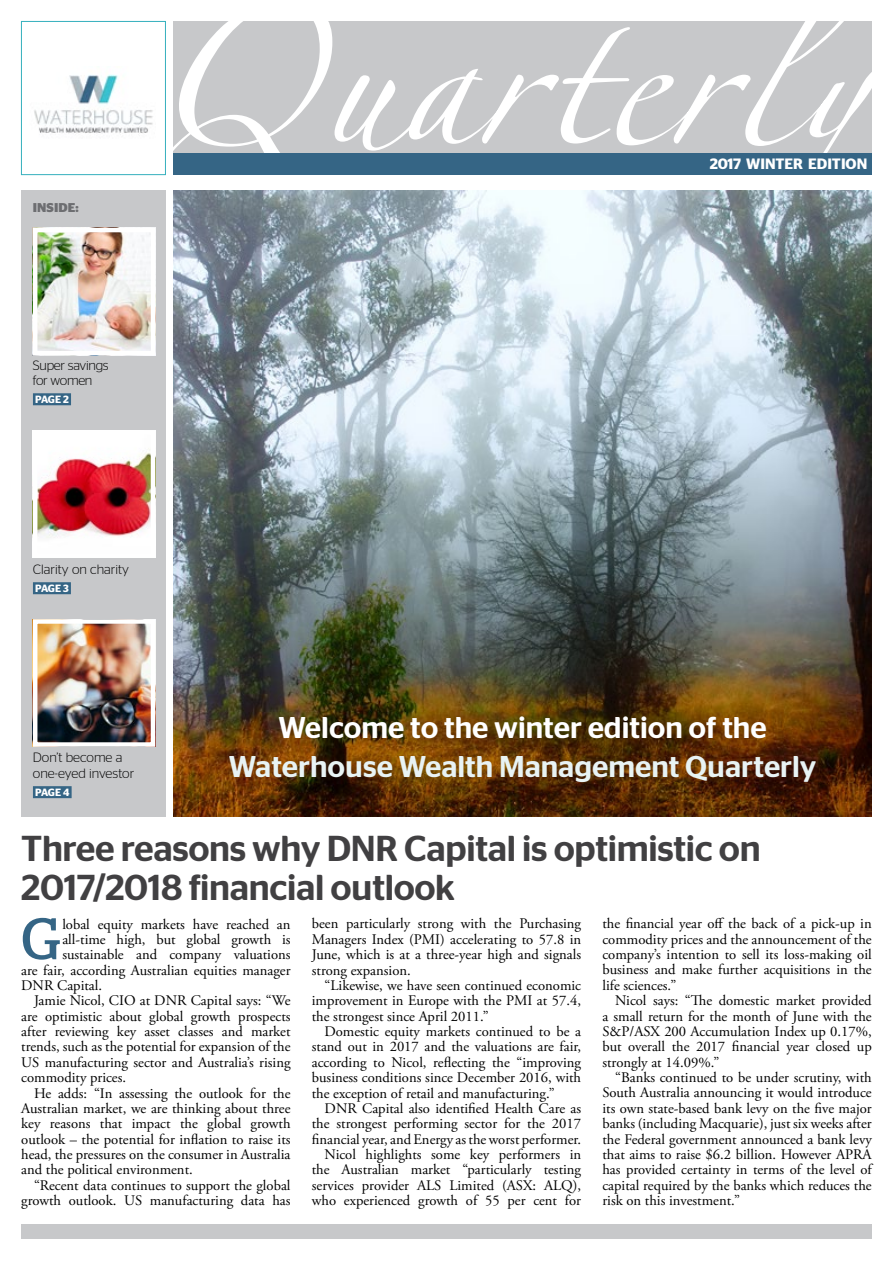
<style>
.page{position:relative;width:893px;height:1263px;background:#fff}
.page>*{position:absolute;margin:0;border:0;box-sizing:border-box;transform-origin:0 0}
.t1{font:58.5px "Stag";color:#356585}
.t2{font:500 36px/39px "Stag Sans";letter-spacing:-.01em;color:#414042}
.t3{font:500 30px "Stag Sans";color:#e8f3f4}
.t4{font:500 30px "Stag Sans";color:#fff}
.t5{font:600 15px "Stag Sans";color:#fff}
.t6{font:14.7px/15.3px "Adobe Garamond Pro";color:#000;text-align:justify}
.t7{font:300 13.5px/16.5px "Stag Sans";color:#000}
.t8{font:300 13.5px/15px "Stag Sans";letter-spacing:-.02em;color:#000}
.t9{font:700 12.75px "Stag Sans";color:#6d6e71}
.t10{font:600 10.5px "Stag Sans";letter-spacing:-.035em;color:#fff}
</style>
<div class="page">
<div style="left:21px;top:1224px;width:851px;height:15px;background:#c7c8ca"></div>
<svg style="left:174px;top:21px;width:698px;height:133px;background:#cecfd1"></svg>
<img style="left:34px;top:74px;width:119px;height:59px">
<div style="left:21px;top:21px;width:145px;height:154px;border:1px solid #35b0bd"></div>
<div style="left:174px;top:154px;width:698px;height:21px;background:#356585"></div>
<div style="left:21px;top:190px;width:145px;height:627px;background:#c7c8ca"></div>
<div style="left:33px;top:393px;width:38px;height:12px;background:#356585"></div>
<img style="left:38px;top:233px;width:112px;height:117px">
<div style="left:33px;top:228px;width:122px;height:127px;border:4px solid #fff"></div>
<div style="left:33px;top:582px;width:38px;height:12px;background:#356585"></div>
<img style="left:38px;top:435px;width:112px;height:118px">
<div style="left:33px;top:430px;width:122px;height:128px;border:4px solid #fff"></div>
<div style="left:33px;top:786px;width:39px;height:12px;background:#356585"></div>
<img style="left:38px;top:624px;width:112px;height:118px">
<div style="left:33px;top:619px;width:122px;height:128px;border:4px solid #fff"></div>
<img style="left:174px;top:190px;width:698px;height:627px">
<p class="t9" style="left:33px;top:200px;width:47px">INSIDE:</p>
<p class="t8" style="left:33px;top:358px;width:77px">Super savings for women</p>
<p class="t10" style="left:35px;top:393px;width:35px">PAGE 2</p>
<p class="t7" style="left:33px;top:561px;width:98px">Clarity on charity</p>
<p class="t10" style="left:35px;top:582px;width:35px">PAGE 3</p>
<p class="t7" style="left:33px;top:749px;width:103px">Don’t become a one‑eyed investor</p>
<p class="t10" style="left:35px;top:786px;width:36px">PAGE 4</p>
<p class="t5" style="left:710px;top:155px;width:159px">2017 WINTER EDITION</p>
<h3 class="t4" style="left:279px;top:710px;width:489px">Welcome to the winter edition of the</h3>
<h3 class="t3" style="left:229px;top:749px;width:589px">Waterhouse Wealth Management Quarterly</h3>
<h2 class="t2" style="left:21px;top:829px;width:741px">Three reasons why DNR Capital is optimistic on<br>2017/2018 financial outlook</h2>
<h1 class="t1" style="left:21px;top:905px;width:41px">G</h1>
<p class="t6" style="left:62px;top:917px;width:230px">lobal equity markets have reached an</p>
<p class="t6" style="left:602px;top:916px;width:271px">the financial year off the back of a pick-up in commodity prices and the announcement of the company’s intention to sell its loss-making oil business and make further acquisitions in the life sciences.”</p>
<p class="t6" style="left:602px;top:993px;width:271px;text-indent:13px">Nicol says: “The domestic market provided a small return for the month of June with the S&amp;P/ASX 200 Accumulation Index up 0.17%, but overall the 2017 financial year closed up strongly at 14.09%.”</p>
<p class="t6" style="left:602px;top:1070px;width:271px;text-indent:13px">“Banks continued to be under scrutiny, with South Australia announcing it would introduce its own state-based bank levy on the five major banks (including Macquarie), just six weeks after the Federal government announced a bank levy that aims to raise $6.2 billion. However APRA has provided certainty in terms of the level of capital required by the banks which reduces the risk on this investment.”</p>
<p class="t6" style="left:312px;top:917px;width:271px">been particularly strong with the Purchasing Managers Index (PMI) accelerating to 57.8 in June, which is at a three-year high and signals strong expansion.</p>
<p class="t6" style="left:312px;top:978px;width:271px;text-indent:13px">“Likewise, we have seen continued economic improvement in Europe with the PMI at 57.4, the strongest since April 2011.”</p>
<p class="t6" style="left:312px;top:1024px;width:271px;text-indent:13px">Domestic equity markets continued to be a stand out in 2017 and the valuations are fair, according to Nicol, reflecting the “improving business conditions since December 2016, with the exception of retail and manufacturing.”</p>
<p class="t6" style="left:312px;top:1101px;width:271px;text-align:right">DNR Capital also identified Health Care as the strongest performing sector for the 2017 financial year, and Energy as the worst performer.<br>Nicol highlights some key performers in the Australian market “particularly testing services provider ALS Limited (ASX: ALQ), who experienced growth of 55 per cent for</p>
<p class="t6" style="left:62px;top:932px;width:230px">all‑time high, but global growth is</p>
<p class="t6" style="left:62px;top:947px;width:230px">sustainable and company valuations</p>
<p class="t6" style="left:21px;top:963px;width:271px">are fair, according Australian equities manager</p>
<p class="t6" style="left:21px;top:978px;width:82px">DNR Capital.</p>
<p class="t6" style="left:34px;top:993px;width:258px">Jamie Nicol, CIO at DNR Capital says: “We</p>
<p class="t6" style="left:21px;top:1009px;width:271px">are optimistic about global growth prospects</p>
<p class="t6" style="left:21px;top:1024px;width:271px">after reviewing key asset classes and market</p>
<p class="t6" style="left:21px;top:1040px;width:271px">trends, such as the potential for expansion of the</p>
<p class="t6" style="left:21px;top:1055px;width:271px">US manufacturing sector and Australia’s rising</p>
<p class="t6" style="left:21px;top:1070px;width:106px">commodity prices.</p>
<p class="t6" style="left:34px;top:1086px;width:258px">He adds: “In assessing the outlook for the</p>
<p class="t6" style="left:21px;top:1101px;width:271px">Australian market, we are thinking about three</p>
<p class="t6" style="left:21px;top:1116px;width:271px">key reasons that impact the global growth</p>
<p class="t6" style="left:21px;top:1132px;width:271px">outlook – the potential for inflation to raise its</p>
<p class="t6" style="left:21px;top:1147px;width:271px">head, the pressures on the consumer in Australia</p>
<p class="t6" style="left:21px;top:1163px;width:173px">and the political environment.</p>
<p class="t6" style="left:34px;top:1178px;width:258px">“Recent data continues to support the global</p>
<p class="t6" style="left:21px;top:1193px;width:271px">growth outlook. US manufacturing data has</p>
</div>
